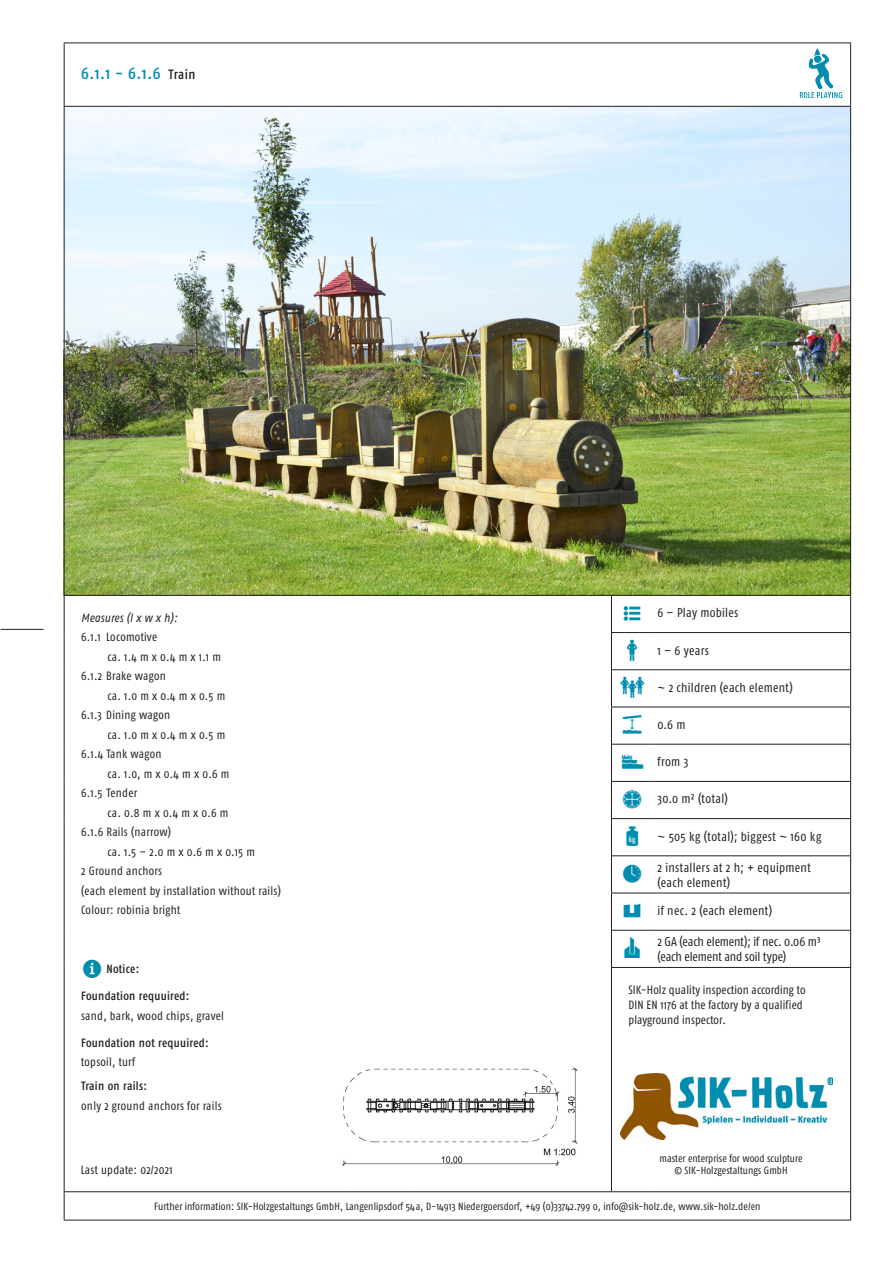
<style>
.page{position:relative;width:893px;height:1263px;background:#fff}
.page>*{position:absolute;margin:0;border:0;box-sizing:border-box;transform-origin:0 0}
.t1{font:500 condensed 16.5px "Fago OT";color:#008db0}
.t2{font:condensed 12.75px "Fago OT";letter-spacing:.02em;color:#231f20}
.t3{font:condensed 12.75px/15.3px "Fago OT";letter-spacing:-.01em;color:#231f20}
.t4{font:condensed 12px "Fago OT";letter-spacing:.02em;color:#231f20}
.t5{font:500 condensed 12px "Fago OT";letter-spacing:.025em;color:#231f20}
.t6{font:italic condensed 12px "Fago OT";letter-spacing:.02em;color:#231f20}
.t7{font:condensed 10.5px "Fago OT";letter-spacing:.01em;color:#231f20}
.s1{font-size:13.5px;color:#231f20}
</style>
<div class="page">
<img style="left:65px;top:107px;width:785px;height:488px">
<hr style="left:64px;top:596px;width:1px;height:36px;background:#231f20">
<hr style="left:64px;top:632px;width:1px;height:38px;background:#231f20">
<hr style="left:64px;top:670px;width:1px;height:37px;background:#231f20">
<hr style="left:64px;top:707px;width:1px;height:37px;background:#231f20">
<hr style="left:64px;top:744px;width:1px;height:37px;background:#231f20">
<hr style="left:64px;top:781px;width:1px;height:38px;background:#231f20">
<hr style="left:64px;top:819px;width:1px;height:37px;background:#231f20">
<hr style="left:64px;top:856px;width:1px;height:37px;background:#231f20">
<hr style="left:64px;top:893px;width:1px;height:37px;background:#231f20">
<hr style="left:64px;top:930px;width:1px;height:37px;background:#231f20">
<hr style="left:64px;top:967px;width:1px;height:224px;background:#231f20">
<svg style="left:64px;top:1192px;width:1px;height:28px"></svg>
<svg style="left:850px;top:1192px;width:1px;height:28px"></svg>
<hr style="left:64px;top:1220px;width:281px;height:1px;background:#231f20">
<hr style="left:345px;top:1220px;width:64px;height:1px;background:#231f20">
<hr style="left:409px;top:1220px;width:202px;height:1px;background:#231f20">
<hr style="left:611px;top:1220px;width:42px;height:1px;background:#231f20">
<hr style="left:653px;top:1220px;width:198px;height:1px;background:#231f20">
<hr style="left:64px;top:43px;width:281px;height:1px;background:#231f20">
<hr style="left:64px;top:43px;width:1px;height:63px;background:#231f20">
<hr style="left:345px;top:43px;width:64px;height:1px;background:#231f20">
<hr style="left:409px;top:43px;width:202px;height:1px;background:#231f20">
<hr style="left:611px;top:43px;width:42px;height:1px;background:#231f20">
<hr style="left:653px;top:43px;width:198px;height:1px;background:#231f20">
<hr style="left:64px;top:106px;width:281px;height:1px;background:#231f20">
<hr style="left:64px;top:107px;width:1px;height:488px;background:#231f20">
<hr style="left:345px;top:106px;width:64px;height:1px;background:#231f20">
<hr style="left:409px;top:106px;width:202px;height:1px;background:#231f20">
<hr style="left:611px;top:106px;width:42px;height:1px;background:#231f20">
<hr style="left:653px;top:106px;width:198px;height:1px;background:#231f20">
<hr style="left:850px;top:107px;width:1px;height:488px;background:#231f20">
<hr style="left:64px;top:595px;width:281px;height:1px;background:#231f20">
<hr style="left:345px;top:595px;width:64px;height:1px;background:#231f20">
<hr style="left:409px;top:595px;width:202px;height:1px;background:#231f20">
<hr style="left:611px;top:595px;width:42px;height:1px;background:#231f20">
<hr style="left:611px;top:596px;width:1px;height:36px;background:#231f20">
<hr style="left:653px;top:595px;width:198px;height:1px;background:#231f20">
<hr style="left:850px;top:596px;width:1px;height:36px;background:#231f20">
<hr style="left:611px;top:633px;width:1px;height:36px;background:#231f20">
<hr style="left:850px;top:633px;width:1px;height:36px;background:#231f20">
<hr style="left:611px;top:670px;width:1px;height:37px;background:#231f20">
<hr style="left:850px;top:670px;width:1px;height:37px;background:#231f20">
<hr style="left:611px;top:707px;width:1px;height:37px;background:#231f20">
<hr style="left:850px;top:707px;width:1px;height:37px;background:#231f20">
<hr style="left:611px;top:744px;width:1px;height:37px;background:#231f20">
<hr style="left:850px;top:744px;width:1px;height:37px;background:#231f20">
<hr style="left:611px;top:782px;width:1px;height:36px;background:#231f20">
<hr style="left:850px;top:782px;width:1px;height:36px;background:#231f20">
<hr style="left:611px;top:819px;width:1px;height:36px;background:#231f20">
<hr style="left:850px;top:819px;width:1px;height:36px;background:#231f20">
<hr style="left:611px;top:856px;width:1px;height:37px;background:#231f20">
<hr style="left:850px;top:856px;width:1px;height:37px;background:#231f20">
<hr style="left:611px;top:893px;width:1px;height:37px;background:#231f20">
<hr style="left:850px;top:893px;width:1px;height:37px;background:#231f20">
<hr style="left:611px;top:930px;width:1px;height:37px;background:#231f20">
<hr style="left:850px;top:930px;width:1px;height:37px;background:#231f20">
<hr style="left:611px;top:968px;width:1px;height:223px;background:#231f20">
<hr style="left:611px;top:632px;width:42px;height:1px;background:#231f20">
<hr style="left:611px;top:669px;width:42px;height:1px;background:#231f20">
<hr style="left:611px;top:707px;width:42px;height:1px;background:#231f20">
<hr style="left:611px;top:744px;width:42px;height:1px;background:#231f20">
<hr style="left:611px;top:781px;width:42px;height:1px;background:#231f20">
<hr style="left:611px;top:818px;width:42px;height:1px;background:#231f20">
<hr style="left:611px;top:855px;width:42px;height:1px;background:#231f20">
<hr style="left:611px;top:893px;width:42px;height:1px;background:#231f20">
<hr style="left:611px;top:930px;width:42px;height:1px;background:#231f20">
<hr style="left:611px;top:967px;width:42px;height:1px;background:#231f20">
<hr style="left:653px;top:967px;width:198px;height:1px;background:#231f20">
<hr style="left:64px;top:1191px;width:281px;height:1px;background:#231f20">
<hr style="left:345px;top:1191px;width:64px;height:1px;background:#231f20">
<hr style="left:409px;top:1191px;width:202px;height:1px;background:#231f20">
<hr style="left:611px;top:1191px;width:42px;height:1px;background:#231f20">
<hr style="left:653px;top:1191px;width:198px;height:1px;background:#231f20">
<hr style="left:653px;top:632px;width:198px;height:1px;background:#231f20">
<hr style="left:653px;top:669px;width:198px;height:1px;background:#231f20">
<hr style="left:653px;top:707px;width:198px;height:1px;background:#231f20">
<hr style="left:653px;top:744px;width:198px;height:1px;background:#231f20">
<hr style="left:653px;top:781px;width:198px;height:1px;background:#231f20">
<hr style="left:653px;top:818px;width:198px;height:1px;background:#231f20">
<hr style="left:653px;top:855px;width:198px;height:1px;background:#231f20">
<hr style="left:653px;top:893px;width:198px;height:1px;background:#231f20">
<hr style="left:653px;top:930px;width:198px;height:1px;background:#231f20">
<hr style="left:850px;top:968px;width:1px;height:223px;background:#231f20">
<hr style="left:850px;top:43px;width:1px;height:63px;background:#231f20">
<img style="left:620px;top:1073px;width:213px;height:67px">
<hr style="left:1px;top:629px;width:43px;height:1px;background:#231f20">
<img style="left:342px;top:1067px;width:236px;height:99px">
<p class="t1" style="left:81px;top:64px;width:116px">6.1.1 - 6.1.6 <span class="s1">Train</span></p>
<p class="t6" style="left:81px;top:610px;width:98px">Measures (l x w x h):</p>
<p class="t4" style="left:81px;top:630px;width:77px">6.1.1 Locomotive</p>
<p class="t4" style="left:108px;top:649px;width:115px">ca. 1.4 m x 0.4 m x 1.1 m</p>
<p class="t4" style="left:81px;top:669px;width:86px">6.1.2 Brake wagon</p>
<p class="t4" style="left:108px;top:688px;width:119px">ca. 1.0 m x 0.4 m x 0.5 m</p>
<p class="t4" style="left:81px;top:708px;width:90px">6.1.3 Dining wagon</p>
<p class="t4" style="left:108px;top:727px;width:119px">ca. 1.0 m x 0.4 m x 0.5 m</p>
<p class="t4" style="left:81px;top:747px;width:82px">6.1.4 Tank wagon</p>
<p class="t4" style="left:108px;top:766px;width:123px">ca. 1.0, m x 0.4 m x 0.6 m</p>
<p class="t4" style="left:81px;top:786px;width:58px">6.1.5 Tender</p>
<p class="t4" style="left:108px;top:805px;width:122px">ca. 0.8 m x 0.4 m x 0.6 m</p>
<p class="t4" style="left:81px;top:825px;width:91px">6.1.6 Rails (narrow)</p>
<p class="t4" style="left:108px;top:844px;width:149px">ca. 1.5 – 2.0 m x 0.6 m x 0.15 m</p>
<p class="t4" style="left:81px;top:864px;width:82px">2 Ground anchors</p>
<p class="t4" style="left:81px;top:883px;width:201px">(each element by installation without rails)</p>
<p class="t4" style="left:81px;top:903px;width:101px">Colour: robinia bright</p>
<p class="t5" style="left:106px;top:962px;width:34px">Notice:</p>
<p class="t5" style="left:81px;top:989px;width:110px">Foundation requuired:</p>
<p class="t4" style="left:81px;top:1008px;width:144px">sand, bark, wood chips, gravel</p>
<p class="t5" style="left:81px;top:1035px;width:129px">Foundation not requuired:</p>
<p class="t4" style="left:81px;top:1055px;width:56px">topsoil, turf</p>
<p class="t5" style="left:81px;top:1079px;width:67px">Train on rails:</p>
<p class="t4" style="left:81px;top:1098px;width:142px">only 2 ground anchors for rails</p>
<p class="t2" style="left:657px;top:605px;width:82px">6 – Play mobiles</p>
<p class="t2" style="left:657px;top:642px;width:53px">1 – 6 years</p>
<p class="t2" style="left:657px;top:680px;width:137px">~ 2 children (each element)</p>
<p class="t2" style="left:657px;top:717px;width:30px">0.6 m</p>
<p class="t2" style="left:657px;top:754px;width:32px">from 3</p>
<p class="t2" style="left:657px;top:791px;width:72px">30.0 m² (total)</p>
<p class="t2" style="left:657px;top:828px;width:165px">~ 505 kg (total); biggest ~ 160 kg</p>
<p class="t2" style="left:657px;top:860px;width:155px">2 installers at 2 h; + equipment</p>
<p class="t2" style="left:657px;top:875px;width:74px">(each element)</p>
<p class="t2" style="left:657px;top:903px;width:116px">if nec. 2 (each element)</p>
<p class="t3" style="left:657px;top:934px;width:165px">2 GA (each element); if nec. 0.06 m³ (each element and soil type)</p>
<p class="t4" style="left:628px;top:982px;width:179px">SIK-Holz quality inspection according to</p>
<p class="t4" style="left:628px;top:997px;width:176px">DIN EN 1176 at the factory by a qualified</p>
<p class="t4" style="left:628px;top:1012px;width:99px">playground inspector.</p>
<p class="t7" style="left:659px;top:1152px;width:145px">master enterprise for wood sculpture</p>
<p class="t7" style="left:674px;top:1164px;width:115px">© SIK-Holzgestaltungs GmbH</p>
<p class="t7" style="left:154px;top:1200px;width:608px">Further information: SIK-Holzgestaltungs GmbH, Langenlipsdorf 54a, D-14913 Niedergoersdorf, +49 (0)33742.799 0, info@sik-holz.de, www.sik-holz.de/en</p>
<p class="t4" style="left:81px;top:1163px;width:93px">Last update: 02/2021</p>
</div>
